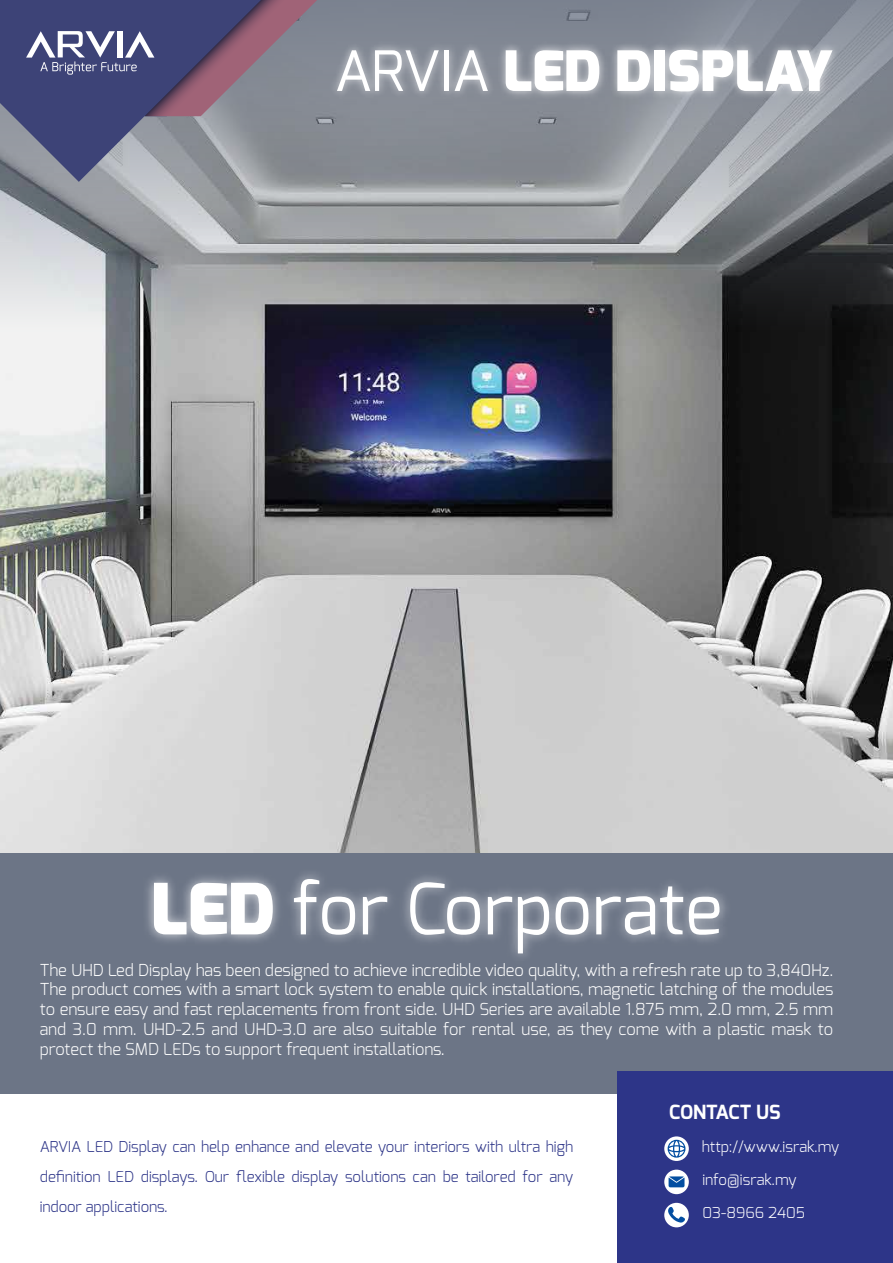
<style>
.page{position:relative;width:893px;height:1263px;background:#fff}
.page>*{position:absolute;margin:0;border:0;box-sizing:border-box;transform-origin:0 0}
.t1{font:70.5px "Exo";color:#fff}
.t2{font:900 55.5px "Exo";color:#fff}
.t3{font:700 19.5px "Exo";color:#fff}
.t4{font:300 16.5px/19.8px "Exo";letter-spacing:-.005em;color:#fff;text-align:justify}
.t5{font:300 15px/30px "Exo";letter-spacing:-.005em;color:#2d3588;text-align:justify}
.t6{font:300 15px "Exo";color:#fff}
.s1{font-weight:400}
.s2{font-weight:900}
</style>
<div class="page">
<img style="left:0;top:487px;width:893px;height:367px">
<img style="left:428px;top:504px;width:26px;height:12px">
<svg style="left:0;top:0;width:893px;height:487px;background:#777a82"></svg>
<img style="left:322px;top:31px;width:524px;height:90px">
<svg style="left:0;top:0;width:283px;height:182px;background:#797e93"></svg>
<svg style="left:26px;top:0;width:291px;height:116px;background:#635e81"></svg>
<div style="left:0;top:854px;width:893px;height:240px;background:#6c7586"></div>
<div style="left:618px;top:1071px;width:275px;height:192px;background:#2d3588"></div>
<svg style="left:664px;top:1136px;width:25px;height:25px"></svg>
<svg style="left:668px;top:1140px;width:17px;height:18px"></svg>
<div style="left:664px;top:1203px;width:25px;height:24px;background:#fff;border-radius:50%"></div>
<svg style="left:668px;top:1207px;width:17px;height:16px"></svg>
<svg style="left:664px;top:1169px;width:25px;height:25px"></svg>
<svg style="left:669px;top:1176px;width:15px;height:11px"></svg>
<img style="left:147px;top:874px;width:579px;height:83px">
<h2 class="t2" style="left:334px;top:35px;width:500px"><span class="s1">ARVIA</span> LED DISPLAY</h2>
<h1 class="t1" style="left:151px;top:864px;width:573px"><span class="s2">LED</span> for Corporate</h1>
<p class="t4" style="left:40px;top:960px;width:795px">The UHD Led Display has been designed to achieve incredible video quality, with a refresh rate up to 3,840Hz.<br>The product comes with a smart lock system to enable quick installations, magnetic latching of the modules to ensure easy and fast replacements from front side. UHD Series are available 1.875 mm, 2.0 mm, 2.5 mm and 3.0 mm. UHD-2.5 and UHD-3.0 are also suitable for rental use, as they come with a plastic mask to protect the SMD LEDs to support frequent installations.</p>
<p class="t5" style="left:40px;top:1131px;width:535px">ARVIA LED Display can help enhance and elevate your interiors with ultra high definition LED displays. Our flexible display solutions can be tailored for any indoor applications.</p>
<p class="t3" style="left:669px;top:1099px;width:113px">CONTACT US</p>
<p class="t6" style="left:702px;top:1137px;width:139px">http://www.israk.my</p>
<p class="t6" style="left:702px;top:1170px;width:96px">info@israk.my</p>
<p class="t6" style="left:702px;top:1203px;width:104px">03-8966 2405</p>
</div>
